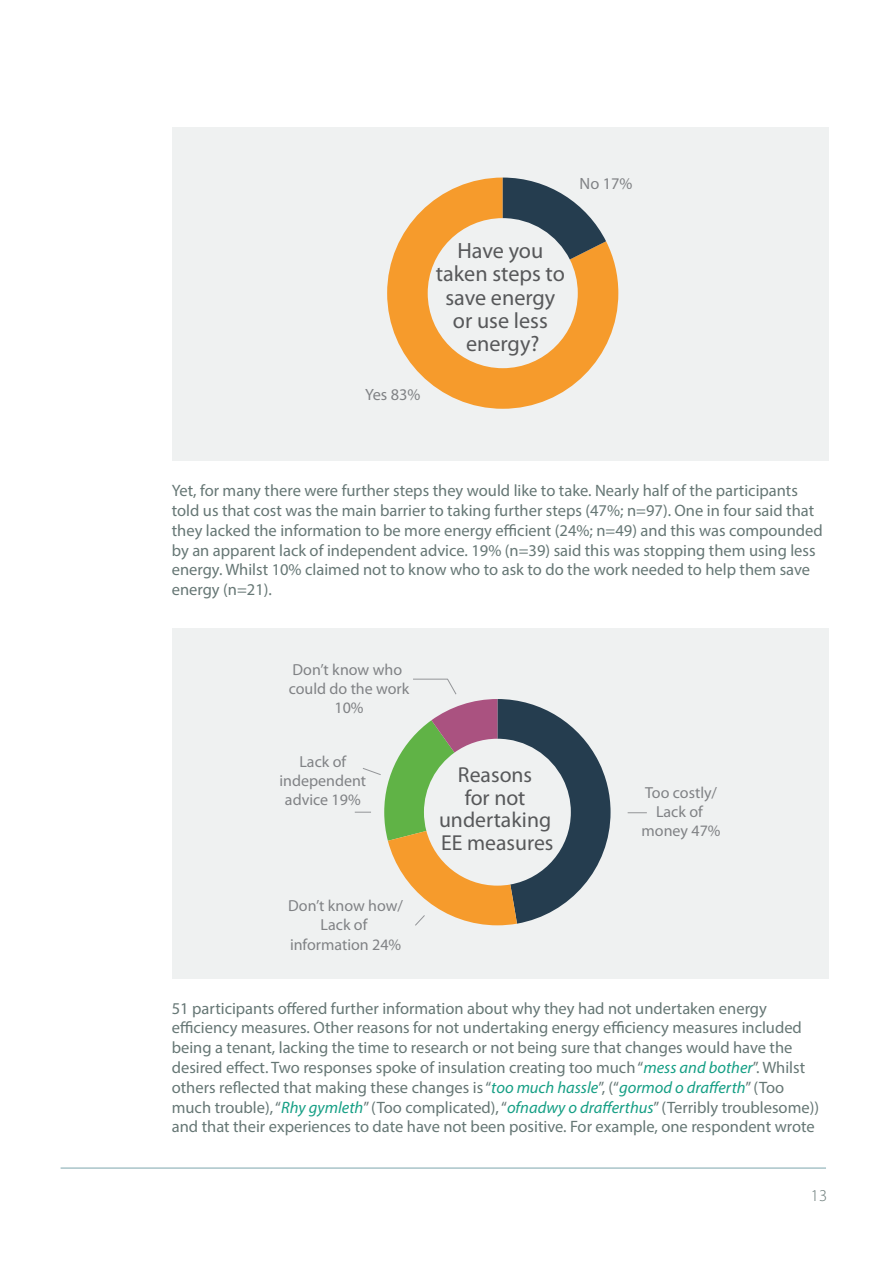
<style>
.page{position:relative;width:893px;height:1263px;background:#fff}
.page>*{position:absolute;margin:0;border:0;box-sizing:border-box;transform-origin:0 0}
.t1{font:22.2px/23.1px "Myriad Pro";color:#57585a;text-align:center}
.t2{font:21.75px/22.6px "Myriad Pro";color:#57585a;text-align:center}
.t3{font:16.5px/19.8px "Myriad Pro";color:#667775}
.t4{font:300 16.5px "Myriad Pro";color:#667775}
.t5{font:16.35px "Myriad Pro";color:#808285}
.t6{font:16.05px/19.2px "Myriad Pro";color:#808285;text-align:center}
.s1{font-style:italic;color:#169f85}
</style>
<div class="page">
<hr style="left:61px;top:1168px;width:765px;height:1px;background:#7ea6ae">
<div style="left:172px;top:128px;width:657px;height:333px;background:#eff1f1"></div>
<svg style="left:387px;top:178px;width:231px;height:231px"></svg>
<svg style="left:503px;top:178px;width:103px;height:81px"></svg>
<div style="left:172px;top:628px;width:657px;height:351px;background:#eff1f1"></div>
<svg style="left:628px;top:812px;width:19px;height:1px"></svg>
<svg style="left:355px;top:678px;width:256px;height:248px"></svg>
<p class="t5" style="left:580px;top:174px;width:54px">No 17%</p>
<p class="t5" style="left:365px;top:384px;width:57px">Yes 83%</p>
<p class="t1" style="left:436px;top:239px;width:131px">Have you taken steps to save energy or use less energy?</p>
<p class="t3" style="left:172px;top:480px;width:652px">Yet, for many there were further steps they would like to take. Nearly half of the participants told us that cost was the main barrier to taking further steps (47%; n=97). One in four said that they lacked the information to be more energy efficient (24%; n=49) and this was compounded by an apparent lack of independent advice. 19% (n=39) said this was stopping them using less energy. Whilst 10% claimed not to know who to ask to do the work needed to help them save energy (n=21).</p>
<p class="t6" style="left:289px;top:659px;width:122px">Don’t know who could do the work<br>10%</p>
<p class="t6" style="left:279px;top:751px;width:88px">Lack of independent advice 19%</p>
<p class="t6" style="left:288px;top:896px;width:116px">Don’t know how/<br>Lack of information 24%</p>
<p class="t2" style="left:439px;top:763px;width:116px">Reasons<br>for not undertaking<br>EE measures</p>
<p class="t6" style="left:642px;top:782px;width:80px">Too costly/<br>Lack of money 47%</p>
<p class="t3" style="left:172px;top:998px;width:649px">51 participants offered further information about why they had not undertaken energy efficiency measures. Other reasons for not undertaking energy efficiency measures included being a tenant, lacking the time to research or not being sure that changes would have the desired effect. Two responses spoke of insulation creating too much “<span class="s1">mess and bother</span>”. Whilst others reflected that making these changes is “<span class="s1">too much hassle</span>”, (“<span class="s1">gormod o drafferth</span>” (Too much trouble), “<span class="s1">Rhy gymleth</span>” (Too complicated), “<span class="s1">ofnadwy o drafferthus</span>” (Terribly troublesome)) and that their experiences to date have not been positive. For example, one respondent wrote</p>
<p class="t4" style="left:811px;top:1186px;width:18px">13</p>
</div>
